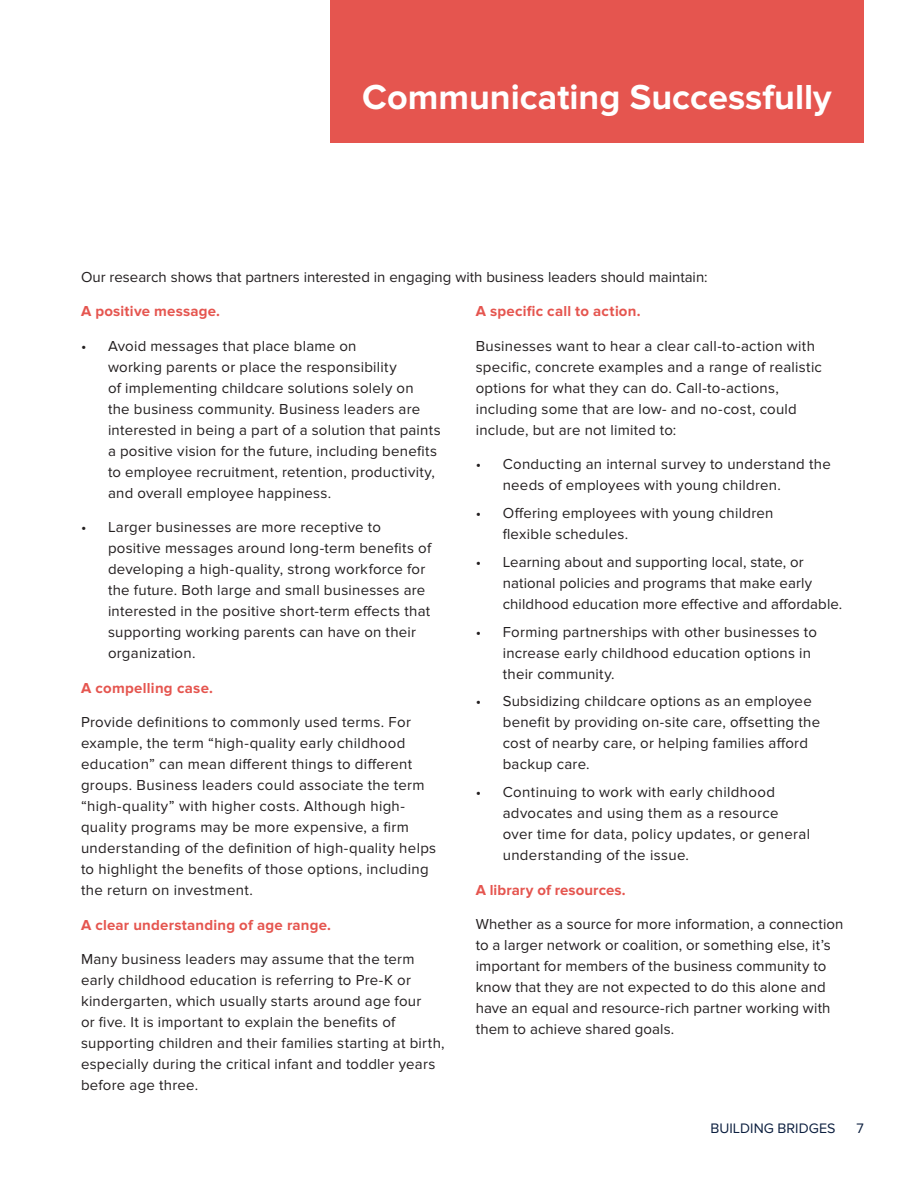
<style>
.page{position:relative;width:918px;height:1188px;background:#fff}
.page>*{position:absolute;margin:0;border:0;box-sizing:border-box;transform-origin:0 0}
.t1{font:700 36px "Proxima Nova";color:#fff}
.body_copy_10_14{font:15px/21px "Proxima Nova";letter-spacing:.015em;color:#231f20}
.body_copy_10_14-2{font:700 15px "Proxima Nova";letter-spacing:.015em;color:#e5554f}
.t2{font:14.25px "Proxima Nova";letter-spacing:.005em;color:#0c1f3f}
</style>
<div class="page">
<div style="left:330px;top:0;width:534px;height:142px;background:#e5554f"></div>
<p class="t1" style="left:362px;top:76px;width:471px">Communicating Successfully</p>
<p class="body_copy_10_14" style="left:81px;top:267px;width:628px">Our research shows that partners interested in engaging with business leaders should maintain:</p>
<p class="body_copy_10_14-2" style="left:81px;top:303px;width:141px">A positive message.</p>
<p class="body_copy_10_14" style="left:108px;top:336px;width:334px;text-indent:-27px">• Avoid messages that place blame on<br>working parents or place the responsibility<br>of implementing childcare solutions solely on<br>the business community. Business leaders are interested in being a part of a solution that paints a positive vision for the future, including benefits to employee recruitment, retention, productivity, and overall employee happiness.</p>
<p class="body_copy_10_14" style="left:108px;top:517px;width:325px;text-indent:-27px">• Larger businesses are more receptive to positive messages around long-term benefits of developing a high-quality, strong workforce for the future. Both large and small businesses are interested in the positive short-term effects that supporting working parents can have on their organization.</p>
<p class="body_copy_10_14-2" style="left:81px;top:679px;width:134px">A compelling case.</p>
<p class="body_copy_10_14" style="left:81px;top:712px;width:357px">Provide definitions to commonly used terms. For example, the term “high-quality early childhood education” can mean different things to different groups. Business leaders could associate the term “high-quality” with higher costs. Although high&shy;quality programs may be more expensive, a firm understanding of the definition of high-quality helps to highlight the benefits of those options, including the return on investment.</p>
<p class="body_copy_10_14-2" style="left:81px;top:916px;width:252px">A clear understanding of age range.</p>
<p class="body_copy_10_14" style="left:81px;top:949px;width:365px">Many business leaders may assume that the term early childhood education is referring to Pre-K or kindergarten, which usually starts around age four<br>or five. It is important to explain the benefits of supporting children and their families starting at birth, especially during the critical infant and toddler years before age three.</p>
<p class="body_copy_10_14-2" style="left:476px;top:303px;width:166px">A specific call to action.</p>
<p class="body_copy_10_14" style="left:476px;top:336px;width:348px">Businesses want to hear a clear call-to-action with specific, concrete examples and a range of realistic options for what they can do. Call-to-actions, including some that are low- and no-cost, could include, but are not limited to:</p>
<p class="body_copy_10_14" style="left:503px;top:454px;width:330px;text-indent:-27px">• Conducting an internal survey to understand the needs of employees with young children.</p>
<p class="body_copy_10_14" style="left:503px;top:503px;width:272px;text-indent:-27px">• Offering employees with young children flexible schedules.</p>
<p class="body_copy_10_14" style="left:503px;top:552px;width:341px;text-indent:-27px">• Learning about and supporting local, state, or national policies and programs that make early childhood education more effective and affordable.</p>
<p class="body_copy_10_14" style="left:503px;top:621px;width:316px;text-indent:-27px">• Forming partnerships with other businesses to increase early childhood education options in their community.</p>
<p class="body_copy_10_14" style="left:503px;top:691px;width:319px;text-indent:-27px">• Subsidizing childcare options as an employee benefit by providing on-site care, offsetting the cost of nearby care, or helping families afford backup care.</p>
<p class="body_copy_10_14" style="left:503px;top:782px;width:309px;text-indent:-27px">• Continuing to work with early childhood advocates and using them as a resource over time for data, policy updates, or general understanding of the issue.</p>
<p class="body_copy_10_14-2" style="left:476px;top:881px;width:151px">A library of resources.</p>
<p class="body_copy_10_14" style="left:476px;top:914px;width:369px">Whether as a source for more information, a connection to a larger network or coalition, or something else, it’s important for members of the business community to know that they are not expected to do this alone and have an equal and resource-rich partner working with them to achieve shared goals.</p>
<p class="t2" style="left:710px;top:1120px;width:127px">BUILDING BRIDGES</p>
<p class="t2" style="left:857px;top:1120px;width:9px">7</p>
</div>
